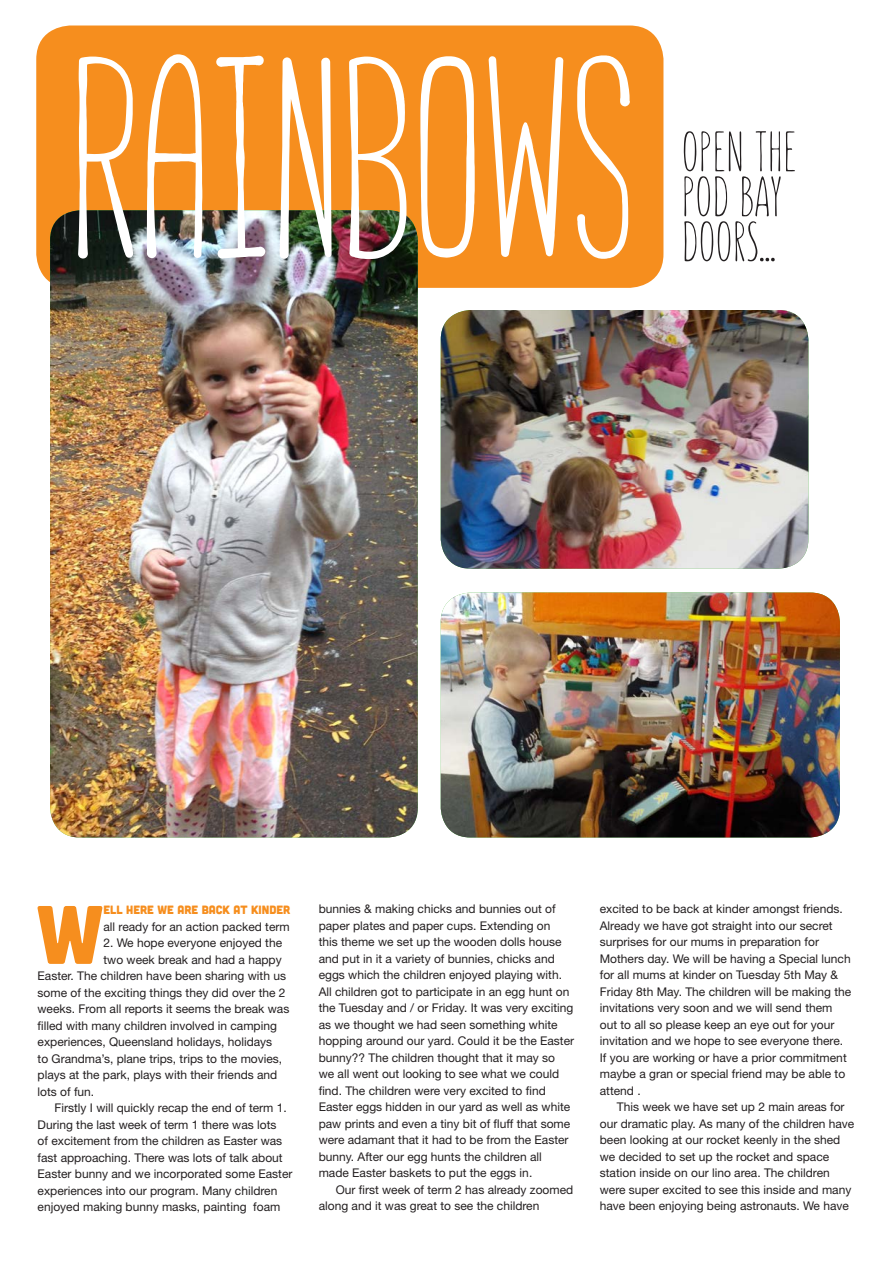
<style>
.page{position:relative;width:893px;height:1263px;background:#fff}
.page>*{position:absolute;margin:0;border:0;box-sizing:border-box;transform-origin:0 0}
.t1{font:82.65px "Cubano";color:#f68e1e}
.t2{font:63px "SUNN";color:#231f20}
.t3{font:12px/16.5px "Helvetica Neue LT Std";color:#231f20}
.s1{font-family:"Cubano";color:#f68e1e}
</style>
<div class="page">
<img style="left:441px;top:310px;width:367px;height:259px">
<div style="left:36px;top:26px;width:627px;height:262px;background:#f68e1e;border-radius:34px"></div>
<img style="left:50px;top:210px;width:368px;height:627px">
<img style="left:441px;top:592px;width:399px;height:245px">
<svg style="left:78px;top:54px;width:552px;height:205px"></svg>
<p class="t2" style="left:682px;top:116px;width:117px">OPEN THE</p>
<p class="t2" style="left:682px;top:161px;width:102px">POD BAY</p>
<p class="t2" style="left:682px;top:206px;width:95px">DOORS...</p>
<p class="t1" style="left:36px;top:882px;width:68px">W</p>
<p class="t3" style="left:103px;top:902px;width:188px"><span class="s1">ELL HERE WE ARE BACK AT KINDER </span>all ready for an action packed term</p>
<p class="t3" style="left:103px;top:935px;width:180px">2. We hope everyone enjoyed the</p>
<p class="t3" style="left:103px;top:951px;width:180px">two week break and had a happy</p>
<p class="t3" style="left:38px;top:968px;width:250px">Easter. The children have been sharing with us</p>
<p class="t3" style="left:38px;top:984px;width:250px">some of the exciting things they did over the 2</p>
<p class="t3" style="left:38px;top:1001px;width:253px">weeks. From all reports it seems the break was</p>
<p class="t3" style="left:38px;top:1017px;width:241px">filled with many children involved in camping</p>
<p class="t3" style="left:38px;top:1034px;width:236px">experiences, Queensland holidays, holidays</p>
<p class="t3" style="left:38px;top:1050px;width:246px">to Grandma’s, plane trips, trips to the movies,</p>
<p class="t3" style="left:38px;top:1067px;width:241px">plays at the park, plays with their friends and</p>
<p class="t3" style="left:38px;top:1083px;width:58px">lots of fun.</p>
<p class="t3" style="left:38px;top:1100px;width:256px;text-indent:17px">Firstly I will quickly recap the end of term 1.<br>During the last week of term 1 there was lots<br>of excitement from the children as Easter was fast approaching. There was lots of talk about Easter bunny and we incorporated some Easter experiences into our program. Many children enjoyed making bunny masks, painting foam</p>
<p class="t3" style="left:319px;top:901px;width:257px">bunnies &amp; making chicks and bunnies out of paper plates and paper cups. Extending on<br>this theme we set up the wooden dolls house and put in it a variety of bunnies, chicks and eggs which the children enjoyed playing with.<br>All children got to participate in an egg hunt on the Tuesday and / or Friday. It was very exciting as we thought we had seen something white hopping around our yard. Could it be the Easter bunny?? The children thought that it may so<br>we all went out looking to see what we could find. The children were very excited to find Easter eggs hidden in our yard as well as white paw prints and even a tiny bit of fluff that some were adamant that it had to be from the Easter bunny. After our egg hunts the children all made Easter baskets to put the eggs in.</p>
<p class="t3" style="left:319px;top:1181px;width:256px;text-indent:17px">Our first week of term 2 has already zoomed along and it was great to see the children</p>
<p class="t3" style="left:600px;top:901px;width:244px">excited to be back at kinder amongst friends.</p>
<p class="t3" style="left:600px;top:917px;width:253px">Already we have got straight into our secret surprises for our mums in preparation for Mothers day. We will be having a Special lunch for all mums at kinder on Tuesday 5th May &amp; Friday 8th May. The children will be making the invitations very soon and we will send them out to all so please keep an eye out for your invitation and we hope to see everyone there.<br>If you are working or have a prior commitment maybe a gran or special friend may be able to attend .</p>
<p class="t3" style="left:600px;top:1099px;width:256px;text-indent:17px">This week we have set up 2 main areas for our dramatic play. As many of the children have been looking at our rocket keenly in the shed we decided to set up the rocket and space station inside on our lino area. The children were super excited to see this inside and many have been enjoying being astronauts. We have</p>
</div>
